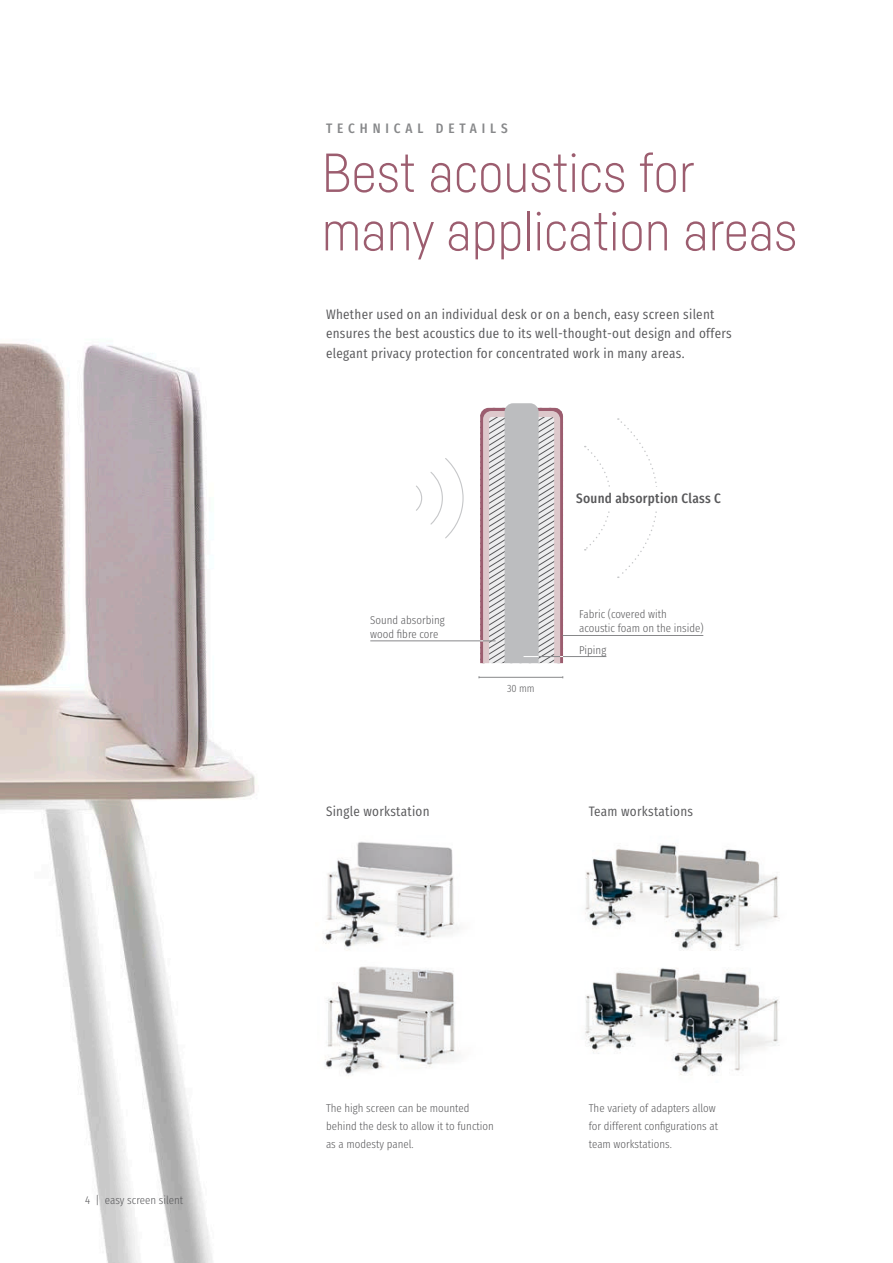
<style>
.page{position:relative;width:893px;height:1263px;background:#fff}
.page>*{position:absolute;margin:0;border:0;box-sizing:border-box;transform-origin:0 0}
.t1{font:300 54px/58.5px "Sedus Sans";color:#9c5d6f}
.t2{font:13.5px/19.5px "Sedus Text Condensed";letter-spacing:.02em;color:#58585a}
.t3{font:700 13.5px "Sedus Text Condensed";letter-spacing:.02em;color:#58585a}
.t4{font:700 13.5px "Sedus Text Condensed";letter-spacing:.36em;color:#87888a}
.t5{font:300 11.25px/18px "Sedus Text Condensed";color:#58585a}
.t6{font:300 10.5px "Sedus Text Condensed";color:#58585a}
</style>
<div class="page">
<img style="left:0;top:343px;width:255px;height:920px">
<img style="left:325px;top:966px;width:132px;height:110px">
<img style="left:323px;top:841px;width:136px;height:109px">
<img style="left:585px;top:843px;width:195px;height:108px">
<img style="left:585px;top:968px;width:194px;height:108px">
<svg style="left:416px;top:458px;width:48px;height:81px"></svg>
<svg style="left:584px;top:418px;width:73px;height:160px"></svg>
<div style="left:576px;top:487px;width:209px;height:22px;background:#fff"></div>
<hr style="left:562px;top:635px;width:141px;height:1px;background:#87888a">
<hr style="left:370px;top:641px;width:125px;height:1px;background:#87888a">
<hr style="left:539px;top:656px;width:67px;height:1px;background:#87888a">
<svg style="left:478px;top:403px;width:86px;height:261px;background:#c8c1c4"></svg>
<hr style="left:479px;top:677px;width:84px;height:1px;background:#87888a">
<p class="t5" style="left:85px;top:1189px;width:100px">4 | easy screen silent</p>
<p class="t4" style="left:326px;top:116px;width:183px">TECHNICAL DETAILS</p>
<h1 class="t1" style="left:322px;top:142px;width:477px">Best acoustics for many application areas</h1>
<p class="t2" style="left:326px;top:303px;width:407px">Whether used on an individual desk or on a bench, easy screen silent ensures the best acoustics due to its well-thought-out design and offers elegant privacy protection for concentrated work in many areas.</p>
<p class="t5" style="left:370px;top:612px;width:76px;line-height:13.5px">Sound absorbing wood fibre core</p>
<p class="t2" style="left:326px;top:800px;width:105px">Single workstation</p>
<p class="t6" style="left:507px;top:678px;width:29px">30 mm</p>
<p class="t3" style="left:576px;top:486px;width:146px">Sound absorption Class C</p>
<p class="t5" style="left:579px;top:606px;width:126px;line-height:13.5px">Fabric (covered with acoustic foam on the inside)</p>
<p class="t5" style="left:579px;top:639px;width:29px">Piping</p>
<p class="t2" style="left:589px;top:800px;width:106px">Team workstations</p>
<p class="t5" style="left:326px;top:1097px;width:169px">The high screen can be mounted behind the desk to allow it to function as a modesty panel.</p>
<p class="t5" style="left:589px;top:1097px;width:131px">The variety of adapters allow for different configurations at team workstations.</p>
</div>
